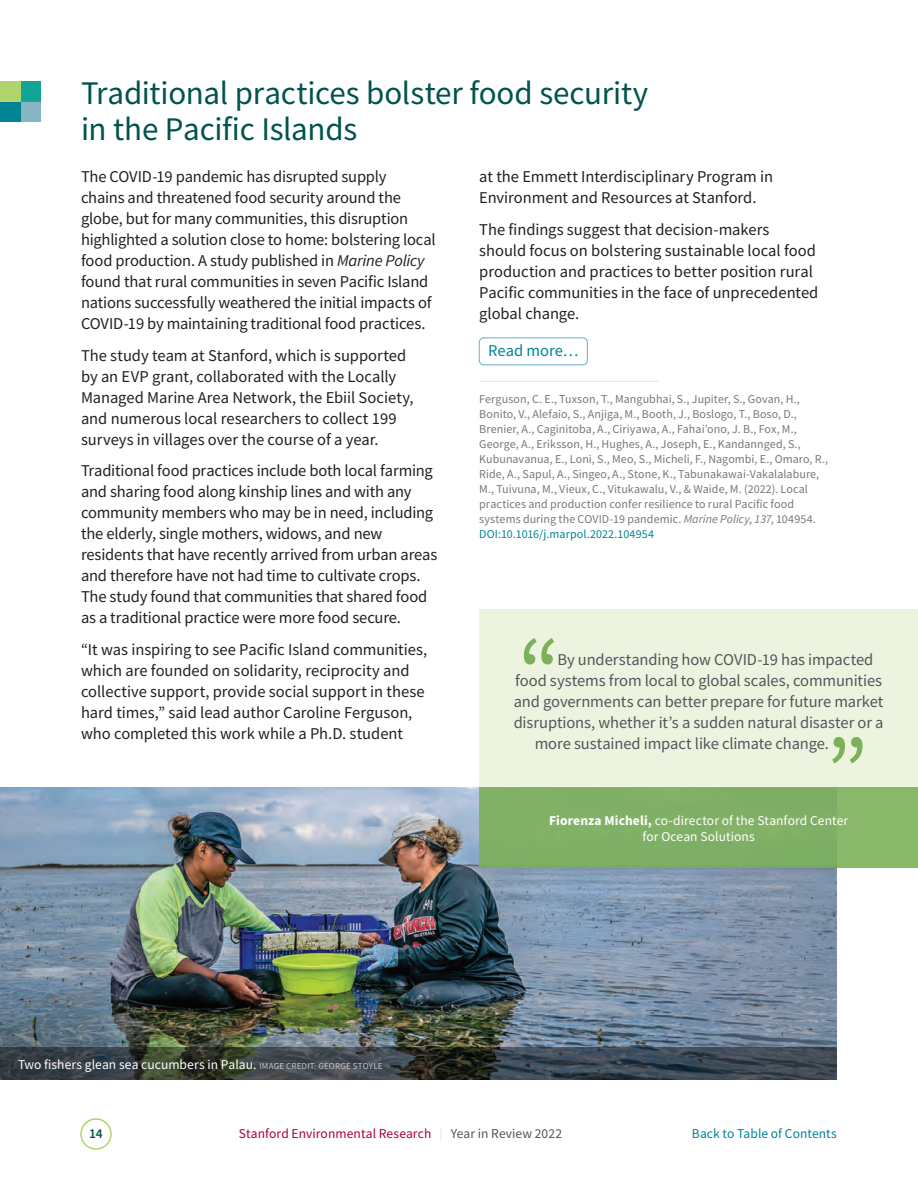
<style>
.page{position:relative;width:918px;height:1188px;background:#fff}
.page>*{position:absolute;margin:0;border:0;box-sizing:border-box;transform-origin:0 0}
.t1{font:33px/36px "Source Sans Pro";letter-spacing:-.01em;color:#00544d}
.t2{font:16.5px/21px "Source Sans Pro";letter-spacing:-.005em;color:#231f20}
.t3{font:16.5px "Source Sans Pro";letter-spacing:-.005em;color:#53565a}
.t4{font:16.5px "Source Sans Pro";color:#008397}
.t5{font:13.5px/16.5px "Source Sans Pro";letter-spacing:.005em;color:#fff;text-align:center}
.t6{font:13.5px "Source Sans Pro";letter-spacing:.005em;color:#a90332}
.t7{font:13.5px "Source Sans Pro";letter-spacing:.005em;color:#008397}
.t8{font:600 13.5px "Source Sans Pro";color:#00544d}
.t9{font:12px/15px "Source Sans Pro";letter-spacing:.005em;color:#76787b}
.s1{font-style:italic}
.s2{color:#008397}
.s3{font-size:9px;color:#c7c8ca}
.s4{font-weight:700}
.s5{color:#e2e4e9}
.s6{color:#53565a}
</style>
<div class="page">
<div style="left:80px;top:1118px;width:32px;height:32px;border:2px solid #afd46b;border-radius:50%"></div>
<div style="left:479px;top:338px;width:109px;height:27px;border:1px solid #63afd2;border-radius:4px"></div>
<hr style="left:479px;top:381px;width:179px;height:1px;background:#e2e4e9">
<img style="left:0;top:788px;width:837px;height:259px">
<div style="left:479px;top:609px;width:439px;height:179px;background:#ecf4df"></div>
<svg style="left:524px;top:638px;width:30px;height:26px"></svg>
<svg style="left:832px;top:737px;width:31px;height:27px"></svg>
<div style="left:479px;top:788px;width:439px;height:80px;background:#7fb066"></div>
<div style="left:20px;top:101px;width:20px;height:21px;background:#87b5c1"></div>
<div style="left:0;top:101px;width:20px;height:21px;background:#008397"></div>
<div style="left:20px;top:81px;width:20px;height:20px;background:#13a498"></div>
<div style="left:0;top:81px;width:20px;height:20px;background:#afd46b"></div>
<svg style="left:0;top:1047px;width:837px;height:33px;background:#384144"></svg>
<h1 class="t1" style="left:81px;top:75px;width:569px">Traditional practices bolster food security in the Pacific Islands</h1>
<p class="t2" style="left:81px;top:166px;width:356px">The COVID-19 pandemic has disrupted supply<br>chains and threatened food security around the globe, but for many communities, this disruption highlighted a solution close to home: bolstering local food production. A study published in <span class="s1">Marine Policy </span>found that rural communities in seven Pacific Island nations successfully weathered the initial impacts of COVID-19 by maintaining traditional food practices.</p>
<p class="t2" style="left:81px;top:345px;width:334px">The study team at Stanford, which is supported by an EVP grant, collaborated with the Locally Managed Marine Area Network, the Ebiil Society, and numerous local researchers to collect 199 surveys in villages over the course of a year.</p>
<p class="t2" style="left:81px;top:460px;width:358px">Traditional food practices include both local farming and sharing food along kinship lines and with any community members who may be in need, including the elderly, single mothers, widows, and new residents that have recently arrived from urban areas and therefore have not had time to cultivate crops.<br>The study found that communities that shared food as a traditional practice were more food secure.</p>
<p class="t2" style="left:81px;top:639px;width:348px">“It was inspiring to see Pacific Island communities, which are founded on solidarity, reciprocity and collective support, provide social support in these hard times,” said lead author Caroline Ferguson, who completed this work while a Ph.D. student</p>
<p class="t2" style="left:479px;top:166px;width:296px">at the Emmett Interdisciplinary Program in<br>Environment and Resources at Stanford.</p>
<p class="t2" style="left:479px;top:219px;width:341px">The findings suggest that decision-makers should focus on bolstering sustainable local food production and practices to better position rural Pacific communities in the face of unprecedented global change.</p>
<p class="t4" style="left:488px;top:340px;width:92px">Read more…</p>
<p class="t9" style="left:479px;top:391px;width:350px">Ferguson, C. E., Tuxson, T., Mangubhai, S., Jupiter, S., Govan, H., Bonito, V., Alefaio, S., Anjiga, M., Booth, J., Boslogo, T., Boso, D., Brenier, A., Caginitoba, A., Ciriyawa, A., Fahai’ono, J. B., Fox, M., George, A., Eriksson, H., Hughes, A., Joseph, E., Kandannged, S., Kubunavanua, E., Loni, S., Meo, S., Micheli, F., Nagombi, E., Omaro, R., Ride, A., Sapul, A., Singeo, A., Stone, K., Tabunakawai-Vakalalabure, M., Tuivuna, M., Vieux, C., Vitukawalu, V., &amp; Waide, M. (2022). Local practices and production confer resilience to rural Pacific food systems during the COVID-19 pandemic. <span class="s1">Marine Policy</span>, <span class="s1">137</span>, 104954.<br><span class="s2">DOI:10.1016/j.marpol.2022.104954</span></p>
<p class="t3" style="left:557px;top:649px;width:318px">By understanding how COVID-19 has impacted</p>
<p class="t3" style="left:515px;top:670px;width:369px">food systems from local to global scales, communities</p>
<p class="t3" style="left:514px;top:691px;width:371px">and governments can better prepare for future market</p>
<p class="t3" style="left:514px;top:712px;width:371px">disruptions, whether it’s a sudden natural disaster or a</p>
<p class="t3" style="left:535px;top:733px;width:296px">more sustained impact like climate change.</p>
<p class="t5" style="left:18px;top:1056px;width:366px">Two fishers glean sea cucumbers in Palau. <span class="s3">IMAGE CREDIT: GEORGE STOYLE</span></p>
<p class="t5" style="left:549px;top:812px;width:301px"><span class="s4">Fiorenza Micheli,</span> co-director of the Stanford Center for Ocean Solutions</p>
<p class="t8" style="left:89px;top:1125px;width:15px">14</p>
<p class="t6" style="left:239px;top:1125px;width:325px">Stanford Environmental Research <span class="s5">|</span> <span class="s6">Year in Review 2022</span></p>
<p class="t7" style="left:692px;top:1125px;width:147px">Back to Table of Contents</p>
</div>
